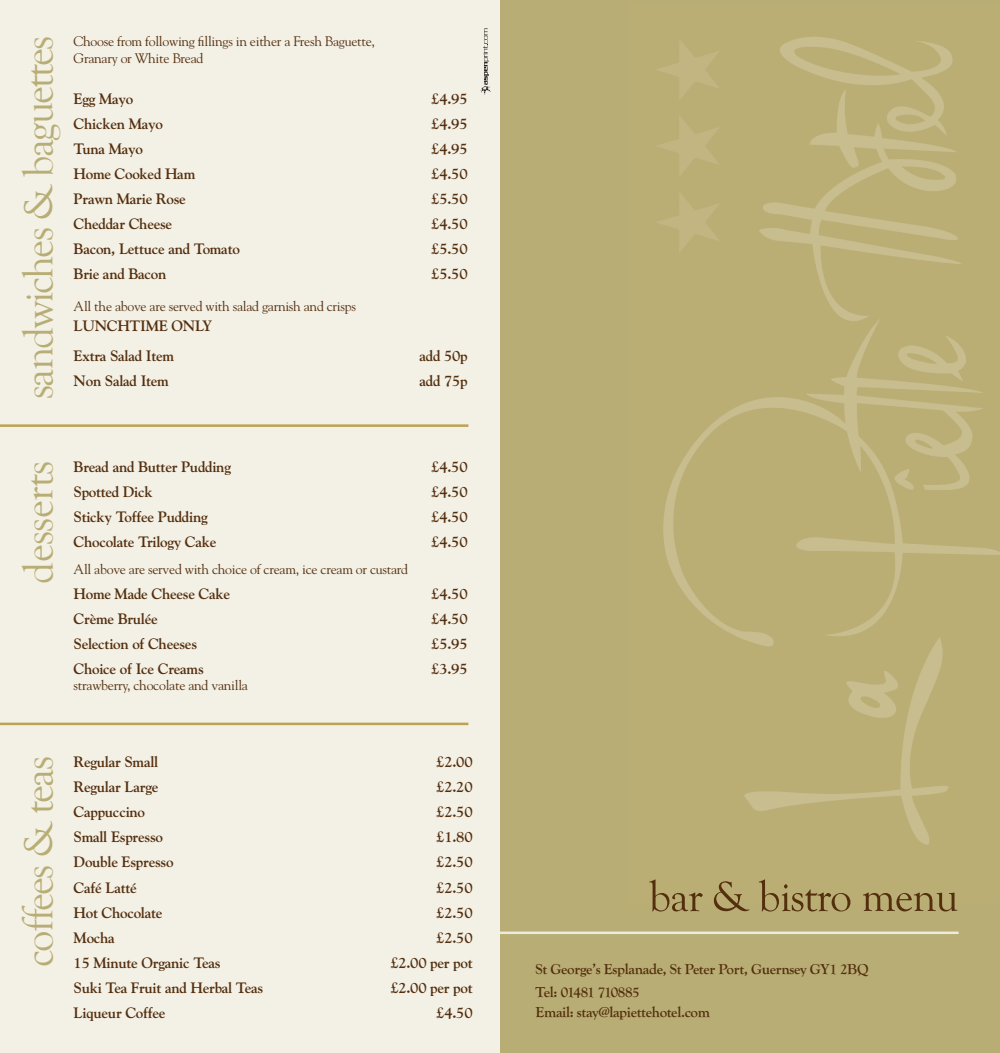
<style>
.page{position:relative;width:1000px;height:1053px;background:#fff}
.page>*{position:absolute;margin:0;border:0;box-sizing:border-box;transform-origin:0 0}
.t1{font:42.5px "Goudy Old Style T";letter-spacing:-.04em;color:#b8ad74}
.t2{font:42.5px "Goudy Old Style T";letter-spacing:-.02em;color:#b8ad74}
.t3{font:700 15px "Goudy";letter-spacing:-.02em;color:#542f0e}
.t4{font:700 15px "Goudy Old Style T";letter-spacing:-.02em;color:#542f0e}
.t5{font:700 15px "Goudy Old Style T";letter-spacing:-.06em;color:#542f0e}
.t6{font:13.75px/16.5px "Goudy";letter-spacing:-.02em;color:#542f0e}
</style>
<div class="page">
<div style="left:500px;top:0;width:499px;height:1052px;background:#b8ad74"></div>
<div style="left:0;top:0;width:500px;height:1052px;background:#f3f0e5"></div>
<img style="left:657px;top:37px;width:342px;height:808px">
<hr style="left:500px;top:931px;width:458px;height:2px;background:#eeeadc">
<hr style="left:0;top:424px;width:468px;height:3px;background:#bca353">
<hr style="left:0;top:722px;width:468px;height:3px;background:#bca353">
<svg style="left:649px;top:879px;width:308px;height:32px"></svg>
<svg style="left:481px;top:28px;width:10px;height:67px"></svg>
<p class="t1" style="left:15px;top:399px;width:365px;rotate:-90deg">sandwiches &amp; baguettes</p>
<p class="t6" style="left:74px;top:33px;width:303px">Choose from following fillings in either a Fresh Baguette,<br>Granary or White Bread</p>
<p class="t3" style="left:74px;top:90px;width:61px">Egg Mayo</p>
<p class="t3" style="left:431px;top:90px;width:38px">£4.95</p>
<p class="t3" style="left:74px;top:115px;width:91px">Chicken Mayo</p>
<p class="t3" style="left:431px;top:115px;width:38px">£4.95</p>
<p class="t3" style="left:74px;top:140px;width:71px">Tuna Mayo</p>
<p class="t3" style="left:431px;top:140px;width:38px">£4.95</p>
<p class="t3" style="left:74px;top:165px;width:123px">Home Cooked Ham</p>
<p class="t3" style="left:431px;top:165px;width:38px">£4.50</p>
<p class="t3" style="left:74px;top:190px;width:114px">Prawn Marie Rose</p>
<p class="t3" style="left:431px;top:190px;width:38px">£5.50</p>
<p class="t3" style="left:74px;top:215px;width:100px">Cheddar Cheese</p>
<p class="t3" style="left:431px;top:215px;width:38px">£4.50</p>
<p class="t3" style="left:74px;top:240px;width:168px">Bacon, Lettuce and Tomato</p>
<p class="t3" style="left:431px;top:240px;width:38px">£5.50</p>
<p class="t3" style="left:74px;top:265px;width:94px">Brie and Bacon</p>
<p class="t3" style="left:431px;top:265px;width:38px">£5.50</p>
<p class="t6" style="left:74px;top:297px;width:284px">All the above are served with salad garnish and crisps</p>
<p class="t3" style="left:74px;top:316px;width:140px">LUNCHTIME ONLY</p>
<p class="t3" style="left:74px;top:346px;width:102px">Extra Salad Item</p>
<p class="t3" style="left:419px;top:346px;width:50px">add 50p</p>
<p class="t3" style="left:74px;top:371px;width:97px">Non Salad Item</p>
<p class="t3" style="left:419px;top:371px;width:50px">add 75p</p>
<p class="t2" style="left:15px;top:583px;width:125px;rotate:-90deg">desserts</p>
<p class="t3" style="left:74px;top:458px;width:159px">Bread and Butter Pudding</p>
<p class="t3" style="left:431px;top:458px;width:38px">£4.50</p>
<p class="t3" style="left:74px;top:483px;width:81px">Spotted Dick</p>
<p class="t3" style="left:431px;top:483px;width:38px">£4.50</p>
<p class="t3" style="left:74px;top:508px;width:135px">Sticky Toffee Pudding</p>
<p class="t3" style="left:431px;top:508px;width:38px">£4.50</p>
<p class="t3" style="left:74px;top:533px;width:144px">Chocolate Trilogy Cake</p>
<p class="t3" style="left:431px;top:533px;width:38px">£4.50</p>
<p class="t6" style="left:74px;top:560px;width:336px">All above are served with choice of cream, ice cream or custard</p>
<p class="t3" style="left:74px;top:584px;width:158px">Home Made Cheese Cake</p>
<p class="t3" style="left:431px;top:584px;width:38px">£4.50</p>
<p class="t3" style="left:74px;top:609px;width:86px">Crème Brulée</p>
<p class="t3" style="left:431px;top:609px;width:38px">£4.50</p>
<p class="t3" style="left:74px;top:634px;width:125px">Selection of Cheeses</p>
<p class="t3" style="left:431px;top:634px;width:38px">£5.95</p>
<p class="t3" style="left:74px;top:659px;width:132px">Choice of Ice Creams</p>
<p class="t3" style="left:431px;top:659px;width:38px">£3.95</p>
<p class="t6" style="left:74px;top:677px;width:176px">strawberry, chocolate and vanilla</p>
<p class="t1" style="left:15px;top:967px;width:213px;rotate:-90deg">coffees &amp; teas</p>
<p class="t3" style="left:74px;top:753px;width:86px">Regular Small</p>
<p class="t3" style="left:436px;top:753px;width:38px">£2.00</p>
<p class="t3" style="left:74px;top:778px;width:86px">Regular Large</p>
<p class="t3" style="left:436px;top:778px;width:38px">£2.20</p>
<p class="t3" style="left:74px;top:803px;width:73px">Cappuccino</p>
<p class="t3" style="left:436px;top:803px;width:38px">£2.50</p>
<p class="t3" style="left:74px;top:828px;width:91px">Small Espresso</p>
<p class="t3" style="left:436px;top:828px;width:38px">£1.80</p>
<p class="t3" style="left:74px;top:853px;width:101px">Double Espresso</p>
<p class="t3" style="left:436px;top:853px;width:38px">£2.50</p>
<p class="t3" style="left:74px;top:878px;width:65px">Café Latté</p>
<p class="t3" style="left:436px;top:878px;width:38px">£2.50</p>
<p class="t3" style="left:74px;top:903px;width:90px">Hot Chocolate</p>
<p class="t3" style="left:436px;top:903px;width:38px">£2.50</p>
<p class="t3" style="left:74px;top:928px;width:43px">Mocha</p>
<p class="t3" style="left:436px;top:928px;width:38px">£2.50</p>
<p class="t3" style="left:74px;top:953px;width:149px">15 Minute Organic Teas</p>
<p class="t3" style="left:390px;top:953px;width:84px">£2.00 per pot</p>
<p class="t3" style="left:74px;top:978px;width:191px">Suki Tea Fruit and Herbal Teas</p>
<p class="t3" style="left:390px;top:978px;width:84px">£2.00 per pot</p>
<p class="t3" style="left:74px;top:1003px;width:93px">Liqueur Coffee</p>
<p class="t3" style="left:436px;top:1003px;width:38px">£4.50</p>
<p class="t4" style="left:535px;top:961px;width:334px">St George’s Esplanade, St Peter Port, Guernsey GY1 2BQ</p>
<p class="t5" style="left:535px;top:983px;width:106px">Tel: 01481 710885</p>
<p class="t4" style="left:535px;top:1004px;width:176px">Email: stay@lapiettehotel.com</p>
</div>
